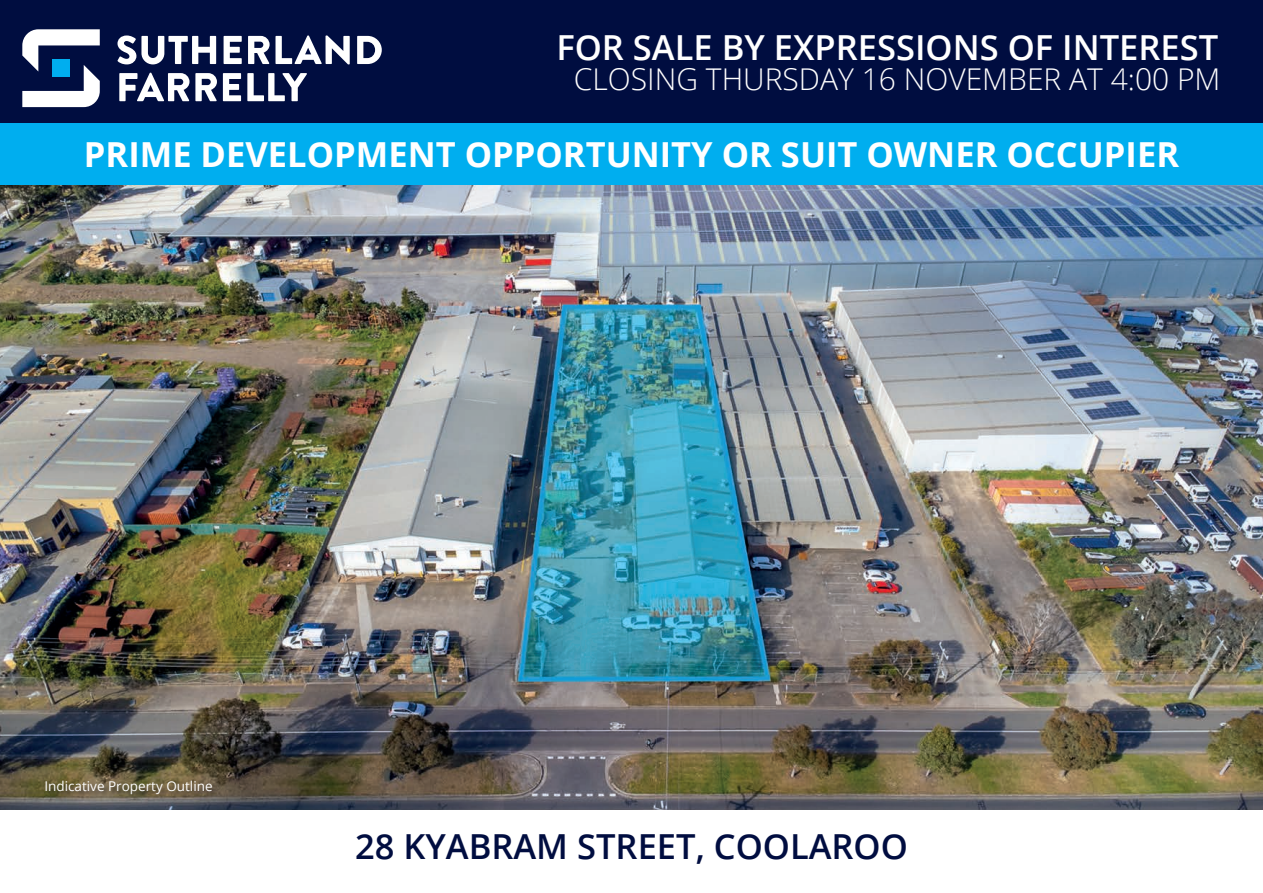
<style>
.page{position:relative;width:1263px;height:893px;background:#fff}
.page>*{position:absolute;margin:0;border:0;box-sizing:border-box;transform-origin:0 0}
.t1{font:700 34.5px "Open Sans";color:#fff}
.t2{font:600 34.5px "Open Sans";color:#fff}
.t3{font:600 34.5px "Open Sans";color:#000d40}
.t4{font:300 30px "Open Sans";color:#fff}
.t5{font:13.5px "Open Sans";color:#fff}
</style>
<div class="page">
<img style="left:0;top:185px;width:1263px;height:625px">
<div style="left:0;top:0;width:1263px;height:123px;background:#000d40"></div>
<svg style="left:22px;top:29px;width:78px;height:78px"></svg>
<svg style="left:117px;top:35px;width:99px;height:29px"></svg>
<svg style="left:224px;top:36px;width:18px;height:28px"></svg>
<svg style="left:248px;top:35px;width:102px;height:29px"></svg>
<svg style="left:357px;top:36px;width:25px;height:28px"></svg>
<svg style="left:119px;top:73px;width:70px;height:28px"></svg>
<svg style="left:195px;top:73px;width:22px;height:28px"></svg>
<svg style="left:223px;top:73px;width:18px;height:28px"></svg>
<svg style="left:247px;top:73px;width:60px;height:28px"></svg>
<div style="left:0;top:123px;width:1263px;height:62px;background:#00aeef"></div>
<div style="left:44px;top:780px;width:175px;height:22px;background:#231f20;opacity:.75"></div>
<p class="t2" style="left:556px;top:24px;width:663px">FOR SALE BY EXPRESSIONS OF INTEREST</p>
<p class="t4" style="left:574px;top:58px;width:648px">CLOSING THURSDAY 16 NOVEMBER AT 4:00 PM</p>
<p class="t1" style="left:84px;top:130px;width:1097px">PRIME DEVELOPMENT OPPORTUNITY OR SUIT OWNER OCCUPIER</p>
<p class="t5" style="left:44px;top:777px;width:170px">Indicative Property Outline</p>
<p class="t3" style="left:355px;top:823px;width:554px">28 KYABRAM STREET, COOLAROO</p>
</div>
